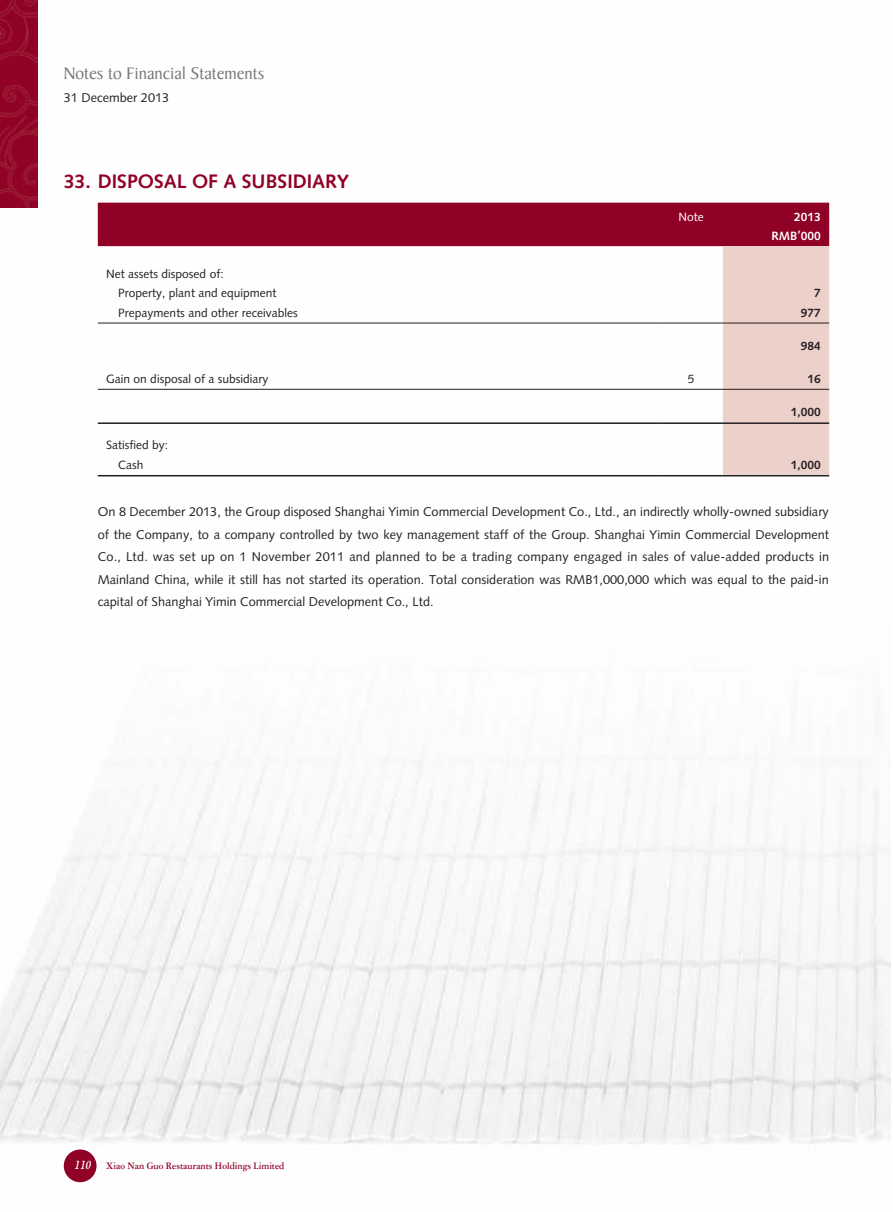
<style>
.page{position:relative;width:893px;height:1212px;background:#fff}
.page>*{position:absolute;margin:0;border:0;box-sizing:border-box;transform-origin:0 0}
._3__標題{font:700 19.5px "Syntax LT Std";color:#900126}
.t1{font:18px "Baker Signet Std";color:#76787b}
._1__內文{font:12.75px/22.5px "Syntax LT Std";color:#231f20;text-align:justify}
._6__表內文{font:12px "Syntax LT Std";color:#231f20}
._6__表內文-2{font:700 12px "Syntax LT Std";color:#231f20}
._6__表內文-3{font:700 12px "Syntax LT Std";color:#fff}
._6__表內文-4{font:12px "Syntax LT Std";color:#fff}
.t2{font:italic 700 12px "Galliard Std";color:#fff;scale:.9 1}
.t3{font:700 10.5px "Garamond 3 LT Std";color:#900126;scale:.9 1}
</style>
<div class="page">
<img style="left:0;top:202px;width:891px;height:981px">
<img style="left:0;top:0;width:38px;height:208px">
<div style="left:64px;top:1149px;width:33px;height:33px;background:#900126;border-radius:50%"></div>
<svg style="left:98px;top:203px;width:731px;height:272px"></svg>
<hr style="left:98px;top:323px;width:561px;height:1px;background:#231f20">
<hr style="left:659px;top:323px;width:64px;height:1px;background:#231f20">
<hr style="left:723px;top:323px;width:106px;height:1px;background:#231f20">
<hr style="left:98px;top:389px;width:561px;height:1px;background:#231f20">
<hr style="left:659px;top:389px;width:64px;height:1px;background:#231f20">
<hr style="left:723px;top:389px;width:106px;height:1px;background:#231f20">
<hr style="left:98px;top:422px;width:561px;height:2px;background:#231f20">
<hr style="left:659px;top:422px;width:64px;height:2px;background:#231f20">
<hr style="left:723px;top:422px;width:106px;height:2px;background:#231f20">
<hr style="left:98px;top:475px;width:561px;height:1px;background:#231f20">
<hr style="left:659px;top:475px;width:64px;height:1px;background:#231f20">
<hr style="left:723px;top:475px;width:106px;height:1px;background:#231f20">
<h2 class="t1" style="left:64px;top:64px;width:202px">Notes to Financial Statements</h2>
<p class="_1__內文" style="left:64px;top:86px;width:107px">31 December 2013</p>
<p class="_3__標題" style="left:64px;top:170px;width:287px">33. DISPOSAL OF A SUBSIDIARY</p>
<p class="_6__表內文-4" style="left:678px;top:209px;width:27px">Note</p>
<p class="_6__表內文-3" style="left:794px;top:210px;width:28px">2013</p>
<p class="_6__表內文-3" style="left:771px;top:229px;width:51px">RMB’000</p>
<p class="_6__表內文" style="left:106px;top:266px;width:119px">Net assets disposed of:</p>
<p class="_6__表內文" style="left:118px;top:286px;width:160px">Property, plant and equipment</p>
<p class="_6__表內文-2" style="left:814px;top:286px;width:8px">7</p>
<p class="_6__表內文" style="left:118px;top:305px;width:181px">Prepayments and other receivables</p>
<p class="_6__表內文-2" style="left:801px;top:306px;width:22px">977</p>
<p class="_6__表內文-2" style="left:801px;top:339px;width:22px">984</p>
<p class="_6__表內文" style="left:106px;top:372px;width:164px">Gain on disposal of a subsidiary</p>
<p class="_6__表內文" style="left:688px;top:372px;width:8px">5</p>
<p class="_6__表內文-2" style="left:807px;top:372px;width:15px">16</p>
<p class="_6__表內文-2" style="left:791px;top:405px;width:32px">1,000</p>
<p class="_6__表內文" style="left:106px;top:438px;width:64px">Satisfied by:</p>
<p class="_6__表內文" style="left:118px;top:457px;width:27px">Cash</p>
<p class="_6__表內文-2" style="left:791px;top:458px;width:32px">1,000</p>
<p class="_1__內文" style="left:98px;top:501px;width:733px">On 8 December 2013, the Group disposed Shanghai Yimin Commercial Development Co., Ltd., an indirectly wholly-owned subsidiary of the Company, to a company controlled by two key management staff of the Group. Shanghai Yimin Commercial Development Co., Ltd. was set up on 1 November 2011 and planned to be a trading company engaged in sales of value-added products in Mainland China, while it still has not started its operation. Total consideration was RMB1,000,000 which was equal to the paid-in capital of Shanghai Yimin Commercial Development Co., Ltd.</p>
<p class="t2" style="left:74px;top:1158px;width:20px">110</p>
<p class="t3" style="left:106px;top:1160px;width:200px">Xiao Nan Guo Restaurants Holdings Limited</p>
</div>
